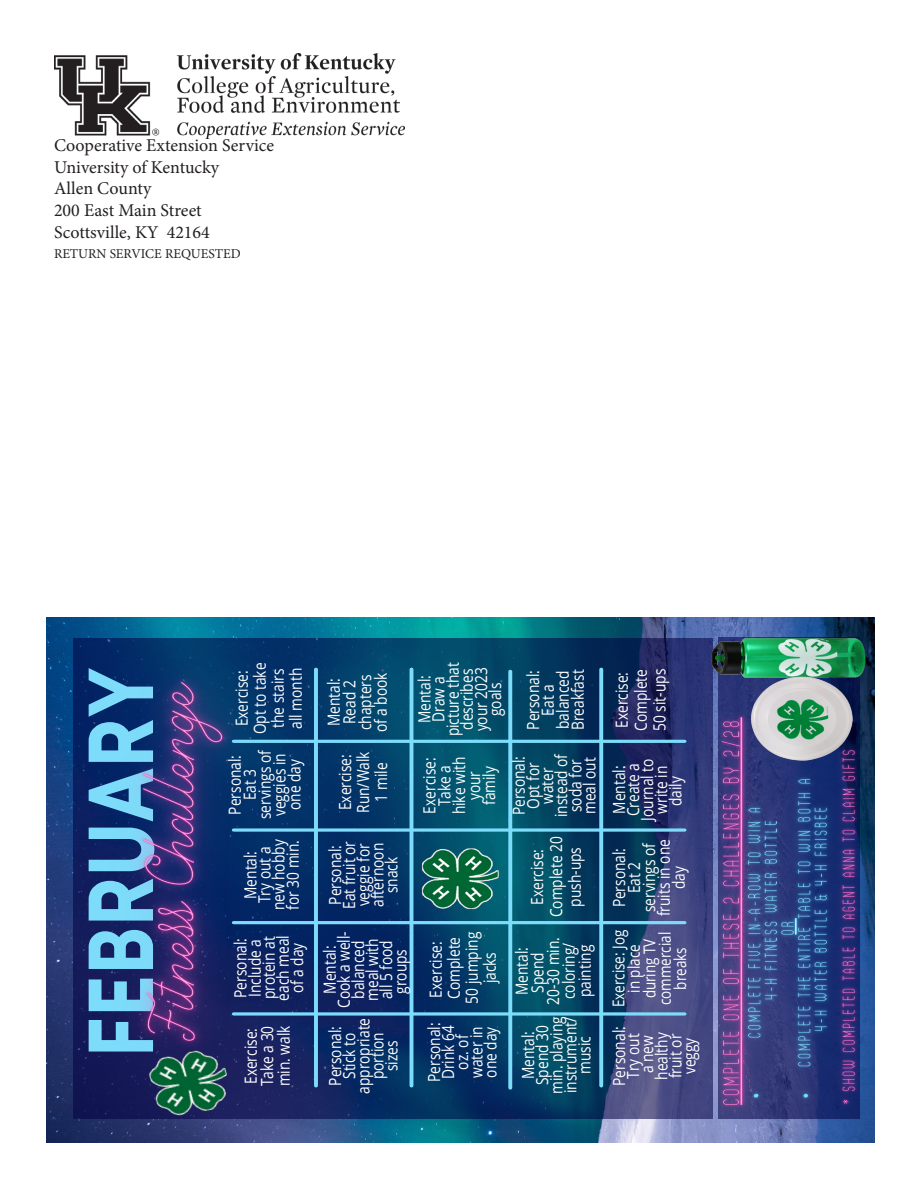
<style>
.page{position:relative;width:918px;height:1188px;background:#fff}
.page>*{position:absolute;margin:0;border:0;box-sizing:border-box;transform-origin:0 0}
.t1{font:700 91.95px "Mont";color:#7ddcfa;scale:.82 1}
.t2{font:18px "Minion Pro";color:#231f20}
.t3{font:16.65px/14.1px "Open Sans";color:#fff;text-align:center;scale:.82 1}
.t4{font:16.35px/15.3px "Open Sans";color:#fff;text-align:center;scale:.82 1}
.t5{font:13.5px "Minion Pro";color:#231f20}
</style>
<div class="page">
<img style="left:54px;top:54px;width:351px;height:84px">
<img style="left:46px;top:617px;width:829px;height:525px">
<svg style="left:73px;top:639px;width:640px;height:480px;background:#0e3a67"></svg>
<img style="left:96px;top:1101px;width:164px;height:41px">
<hr style="left:314px;top:669px;width:4px;height:417px;background:#7ddcfa">
<hr style="left:410px;top:669px;width:3px;height:417px;background:#7ddcfa">
<hr style="left:509px;top:671px;width:3px;height:417px;background:#7ddcfa">
<svg style="left:599px;top:669px;width:4px;height:417px;background:#74cfee"></svg>
<hr style="left:234px;top:921px;width:451px;height:3px;background:#7ddcfa">
<svg style="left:294px;top:828px;width:391px;height:4px"></svg>
<hr style="left:234px;top:740px;width:451px;height:3px;background:#7ddcfa">
<svg style="left:294px;top:1012px;width:391px;height:4px;background:#68bcde"></svg>
<img style="left:393px;top:774px;width:123px;height:162px">
<img style="left:706px;top:630px;width:169px;height:61px">
<img style="left:747px;top:668px;width:110px;height:86px">
<img style="left:69px;top:622px;width:225px;height:479px">
<img style="left:698px;top:697px;width:69px;height:427px">
<img style="left:730px;top:754px;width:94px;height:358px">
<img style="left:824px;top:732px;width:50px;height:387px">
<p class="t2" style="left:54px;top:133px;width:222px">Cooperative Extension Service</p>
<p class="t2" style="left:54px;top:155px;width:167px">University of Kentucky</p>
<p class="t2" style="left:54px;top:177px;width:99px">Allen County</p>
<p class="t2" style="left:54px;top:198px;width:149px">200 East Main Street</p>
<p class="t2" style="left:54px;top:220px;width:157px">Scottsville, KY 42164</p>
<p class="t5" style="left:54px;top:245px;width:188px">RETURN SERVICE REQUESTED</p>
<p class="t1" style="left:61px;top:1058px;width:478px;rotate:-90deg">FEBRUARY</p>
<p class="t3" style="left:232px;top:734px;width:89px;line-height:18px;rotate:-90deg">Exercise:<br>Opt to take the stairs all month</p>
<p class="t3" style="left:417px;top:736px;width:92px;rotate:-90deg">Mental:<br>Draw a picture that describes your 2023 goals</p>
<p class="t3" style="left:325px;top:732px;width:75px;line-height:15.8px;rotate:-90deg">Mental:<br>Read 2 chapters of a book</p>
<p class="t3" style="left:525px;top:730px;width:75px;line-height:14.9px;rotate:-90deg">Personal:<br>Eat a balanced<br>Breakfast</p>
<p class="t3" style="left:612px;top:731px;width:77px;line-height:18.8px;text-align:left;rotate:-90deg">Exercise:<br>Complete<br>50 sit-ups</p>
<p class="t3" style="left:227px;top:819px;width:87px;line-height:14.9px;rotate:-90deg">Personal:<br>Eat 3 servings of veggies in one day</p>
<p class="t3" style="left:243px;top:910px;width:88px;rotate:-90deg">Mental:<br>Try out a new hobby for 30 min.</p>
<p class="t3" style="left:233px;top:1001px;width:81px;rotate:-90deg">Personal:<br>Include a protein at each meal of a day</p>
<p class="t3" style="left:242px;top:1086px;width:76px;line-height:16.5px;text-align:left;rotate:-90deg">Exercise:<br>Take a 30 min. walk</p>
<p class="t3" style="left:336px;top:813px;width:76px;line-height:18px;rotate:-90deg">Exercise:<br>Run/Walk<br>1 mile</p>
<p class="t3" style="left:328px;top:909px;width:85px;rotate:-90deg">Personal:<br>Eat fruit or veggie for afternoon snack</p>
<p class="t3" style="left:322px;top:1008px;width:95px;rotate:-90deg">Mental:<br>Cook a well&shy;balanced meal with all 5 food groups</p>
<p class="t3" style="left:328px;top:1094px;width:94px;rotate:-90deg">Personal:<br>Stick to appropriate portion sizes</p>
<p class="t3" style="left:422px;top:814px;width:72px;line-height:14.9px;rotate:-90deg">Exercise:<br>Take a hike with your family</p>
<p class="t3" style="left:426px;top:1004px;width:89px;line-height:18px;rotate:-90deg">Exercise:<br>Complete<br>50 jumping jacks</p>
<p class="t3" style="left:427px;top:1082px;width:74px;rotate:-90deg">Personal:<br>Drink 64 oz. of water in one day</p>
<p class="t3" style="left:511px;top:817px;width:80px;rotate:-90deg">Personal:<br>Opt for water instead of soda for meal out</p>
<p class="t3" style="left:611px;top:821px;width:77px;rotate:-90deg">Mental:<br>Create a<br>Journal to write in daily</p>
<p class="t3" style="left:527px;top:917px;width:100px;line-height:18.8px;rotate:-90deg">Exercise:<br>Complete 20 push-ups</p>
<p class="t3" style="left:611px;top:916px;width:95px;line-height:14.9px;rotate:-90deg">Personal:<br>Eat 2 servings of fruits in one day</p>
<p class="t3" style="left:514px;top:1005px;width:84px;line-height:15.8px;rotate:-90deg">Mental:<br>Spend<br>20-30 min. coloring/ painting</p>
<p class="t3" style="left:521px;top:1094px;width:96px;rotate:-90deg">Mental:<br>Spend 30 min. playing instrument/ music</p>
<p class="t4" style="left:611px;top:1007px;width:96px;rotate:-90deg">Exercise: Jog in place during TV commercial breaks</p>
<p class="t3" style="left:611px;top:1086px;width:74px;rotate:-90deg">Personal:<br>Try out<br>a new healthy fruit or veggy</p>
</div>
